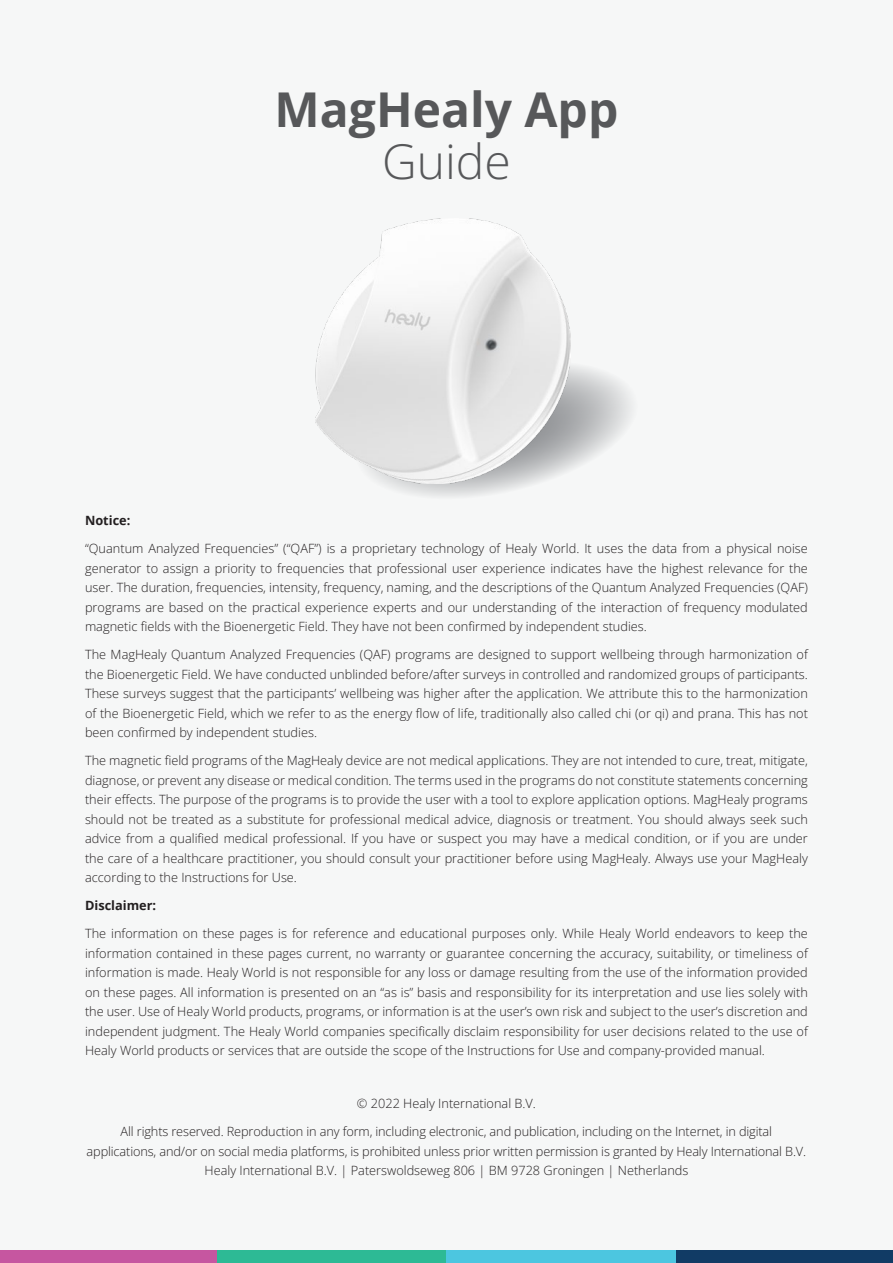
<style>
.page{position:relative;width:893px;height:1263px;background:#f6f7f7}
.page>*{position:absolute;margin:0;border:0;box-sizing:border-box;transform-origin:0 0}
.t1{font:700 48px "Open Sans";color:#57585a}
.t2{font:300 48px "Open Sans";color:#57585a}
.t3{font:300 12.75px/19.5px "Open Sans";color:#231f20;text-align:justify}
.t4{font:700 12.75px "Open Sans";color:#231f20}
</style>
<div class="page">
<div style="left:217px;top:1250px;width:229px;height:13px;background:#2dba95"></div>
<div style="left:446px;top:1250px;width:230px;height:13px;background:#4cc6e0"></div>
<div style="left:676px;top:1250px;width:217px;height:13px;background:#113b65"></div>
<div style="left:0;top:1250px;width:217px;height:13px;background:#c656a0"></div>
<svg style="left:315px;top:365px;width:316px;height:131px"></svg>
<img style="left:316px;top:219px;width:255px;height:264px">
<h1 class="t1" style="left:275px;top:76px;width:345px">MagHealy App</h1>
<h1 class="t2" style="left:382px;top:128px;width:130px">Guide</h1>
<p class="t4" style="left:85px;top:512px;width:47px">Notice:</p>
<p class="t3" style="left:85px;top:539px;width:724px">“Quantum Analyzed Frequencies” (“QAF”) is a proprietary technology of Healy World. It uses the data from a physical noise generator to assign a priority to frequencies that professional user experience indicates have the highest relevance for the user. The duration, frequencies, intensity, frequency, naming, and the descriptions of the Quantum Analyzed Frequencies (QAF) programs are based on the practical experience experts and our understanding of the interaction of frequency modulated magnetic fields with the Bioenergetic Field. They have not been confirmed by independent studies.</p>
<p class="t3" style="left:85px;top:644px;width:724px">The MagHealy Quantum Analyzed Frequencies (QAF) programs are designed to support wellbeing through harmonization of the Bioenergetic Field. We have conducted unblinded before/after surveys in controlled and randomized groups of participants.<br>These surveys suggest that the participants’ wellbeing was higher after the application. We attribute this to the harmonization of the Bioenergetic Field, which we refer to as the energy flow of life, traditionally also called chi (or qi) and prana. This has not been confirmed by independent studies.</p>
<p class="t3" style="left:85px;top:750px;width:724px">The magnetic field programs of the MagHealy device are not medical applications. They are not intended to cure, treat, mitigate, diagnose, or prevent any disease or medical condition. The terms used in the programs do not constitute statements concerning their effects. The purpose of the programs is to provide the user with a tool to explore application options. MagHealy programs should not be treated as a substitute for professional medical advice, diagnosis or treatment. You should always seek such advice from a qualified medical professional. If you have or suspect you may have a medical condition, or if you are under the care of a healthcare practitioner, you should consult your practitioner before using MagHealy. Always use your MagHealy according to the Instructions for Use.</p>
<p class="t4" style="left:85px;top:896px;width:73px">Disclaimer:</p>
<p class="t3" style="left:85px;top:923px;width:724px">The information on these pages is for reference and educational purposes only. While Healy World endeavors to keep the information contained in these pages current, no warranty or guarantee concerning the accuracy, suitability, or timeliness of information is made. Healy World is not responsible for any loss or damage resulting from the use of the information provided on these pages. All information is presented on an “as is” basis and responsibility for its interpretation and use lies solely with the user. Use of Healy World products, programs, or information is at the user’s own risk and subject to the user’s discretion and independent judgment. The Healy World companies specifically disclaim responsibility for user decisions related to the use of Healy World products or services that are outside the scope of the Instructions for Use and company-provided manual.</p>
<p class="t3" style="left:121px;top:1089px;width:653px;line-height:28px;text-align:center">© 2022 Healy International B.V.<br>All rights reserved. Reproduction in any form, including electronic, and publication, including on the Internet, in digital</p>
<p class="t3" style="left:87px;top:1141px;width:721px;text-align:center">applications, and/or on social media platforms, is prohibited unless prior written permission is granted by Healy International B.V.<br>Healy International B.V. | Paterswoldseweg 806 | BM 9728 Groningen | Netherlands</p>
</div>
